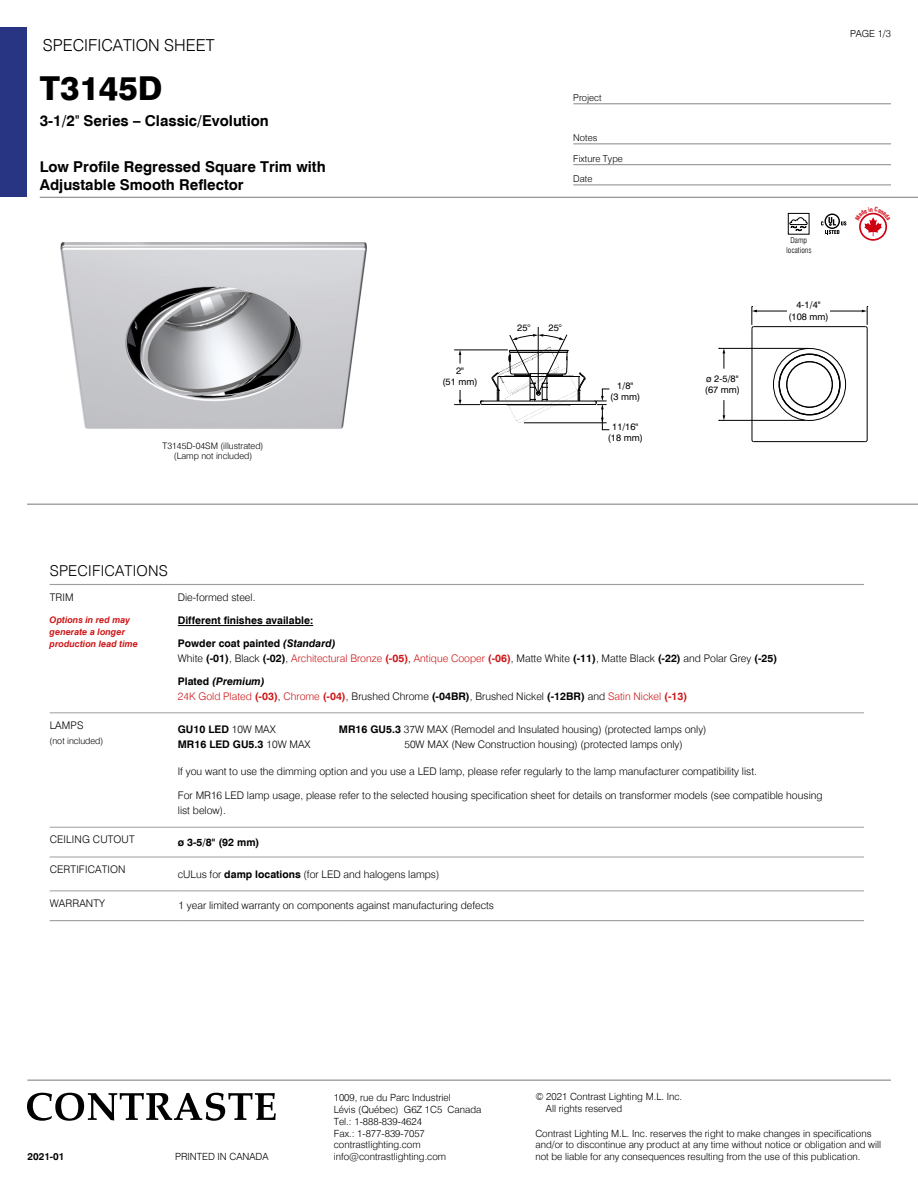
<style>
.page{position:relative;width:918px;height:1188px;background:#fff}
.page>*{position:absolute;margin:0;border:0;box-sizing:border-box;transform-origin:0 0}
.t1{font:800 33px "Swiss 721 BT";color:#000}
.t2{font:300 16.5px "Swiss 721 BT";color:#000}
.t3{font:700 15px/18px "Swiss 721 BT";color:#000}
.t4{font:300 15px "Swiss 721 BT";letter-spacing:.015em;color:#000}
.t5{font:300 10.5px/15px "Swiss 721 BT";color:#000}
.t6{font:700 10.5px/22.5px "Swiss 721 BT";color:#000}
.t7{font:300 9.9px/11.9px "Swiss 721 BT";color:#000}
.t8{font:700 9.9px "Swiss 721 BT";color:#000}
.t9{font:300 9.75px "Swiss 721 BT";color:#000}
.t10{font:300 9.45px/20.2px "Swiss 721 BT";color:#000}
.t11{font:9.3px/11.2px "Swiss 721 BT";color:#000;text-align:center}
.t12{font:300 9px/10.8px "Swiss 721 BT";color:#000;text-align:center}
.t13{font:italic 700 9px/12px "Swiss 721 BT";color:#cd1719}
.t14{font:300 condensed 7.95px/9.4px "Swiss 721 BT";letter-spacing:-.005em;color:#000;text-align:center}
.s1{font-family:"Arial Narrow";font-weight:400}
.s2{font-style:italic}
.s3{font-weight:700}
.s4{color:#cd1719}
.s5{font-weight:700;color:#cd1719}
.s6{font-weight:700;font-style:italic}
.s7{font-weight:300}
</style>
<div class="page">
<div style="left:0;top:27px;width:27px;height:170px;background:#283583"></div>
<hr style="left:40px;top:197px;width:878px;height:1px;background:#878787">
<hr style="left:573px;top:104px;width:318px;height:1px;background:#878787">
<hr style="left:573px;top:144px;width:318px;height:1px;background:#878787">
<hr style="left:573px;top:164px;width:318px;height:1px;background:#878787">
<hr style="left:573px;top:185px;width:318px;height:1px;background:#878787">
<hr style="left:27px;top:1080px;width:864px;height:1px;background:#878787">
<svg style="left:27px;top:1093px;width:249px;height:28px"></svg>
<svg style="left:821px;top:217px;width:25px;height:17px"></svg>
<div style="left:788px;top:213px;width:21px;height:21px;border:1px solid #000"></div>
<svg style="left:789px;top:217px;width:19px;height:15px"></svg>
<hr style="left:27px;top:504px;width:891px;height:1px;background:#878787">
<hr style="left:50px;top:584px;width:128px;height:1px;background:#9d9d9c">
<hr style="left:178px;top:584px;width:161px;height:1px;background:#9d9d9c">
<hr style="left:339px;top:584px;width:525px;height:1px;background:#9d9d9c">
<hr style="left:50px;top:857px;width:128px;height:1px;background:#9d9d9c">
<hr style="left:178px;top:857px;width:161px;height:1px;background:#9d9d9c">
<hr style="left:339px;top:857px;width:525px;height:1px;background:#9d9d9c">
<hr style="left:50px;top:713px;width:128px;height:1px;background:#9d9d9c">
<hr style="left:50px;top:827px;width:128px;height:1px;background:#9d9d9c">
<hr style="left:50px;top:891px;width:128px;height:1px;background:#9d9d9c">
<hr style="left:178px;top:713px;width:161px;height:1px;background:#9d9d9c">
<hr style="left:339px;top:713px;width:525px;height:1px;background:#9d9d9c">
<hr style="left:178px;top:827px;width:161px;height:1px;background:#9d9d9c">
<hr style="left:339px;top:827px;width:525px;height:1px;background:#9d9d9c">
<hr style="left:178px;top:891px;width:161px;height:1px;background:#9d9d9c">
<hr style="left:339px;top:891px;width:525px;height:1px;background:#9d9d9c">
<hr style="left:50px;top:920px;width:128px;height:1px;background:#9d9d9c">
<hr style="left:178px;top:920px;width:161px;height:1px;background:#9d9d9c">
<hr style="left:339px;top:920px;width:525px;height:1px;background:#9d9d9c">
<hr style="left:178px;top:625px;width:135px;height:1px;background:#000">
<hr style="left:719px;top:348px;width:90px;height:1px;background:#000">
<hr style="left:719px;top:420px;width:86px;height:1px;background:#000">
<svg style="left:720px;top:348px;width:5px;height:21px"></svg>
<svg style="left:719px;top:400px;width:6px;height:21px"></svg>
<hr style="left:752px;top:328px;width:1px;height:112px;background:#000">
<hr style="left:754px;top:441px;width:111px;height:1px;background:#000">
<hr style="left:867px;top:328px;width:1px;height:112px;background:#000">
<hr style="left:754px;top:326px;width:111px;height:1px;background:#000">
<div style="left:786px;top:361px;width:47px;height:47px;border:1px solid #000;border-radius:50%"></div>
<div style="left:787px;top:362px;width:45px;height:45px;border:1px solid #000;border-radius:50%"></div>
<div style="left:779px;top:354px;width:61px;height:61px;border:1px solid #000;border-radius:50%"></div>
<div style="left:773px;top:348px;width:73px;height:73px;border:1px solid #000;border-radius:50%"></div>
<hr style="left:756px;top:311px;width:31px;height:1px;background:#000">
<svg style="left:752px;top:306px;width:5px;height:23px"></svg>
<hr style="left:830px;top:311px;width:33px;height:1px;background:#000">
<svg style="left:862px;top:306px;width:6px;height:23px"></svg>
<hr style="left:482px;top:404px;width:113px;height:1px;background:#000">
<hr style="left:482px;top:401px;width:113px;height:1px;background:#000">
<hr style="left:538px;top:327px;width:1px;height:67px;background:#000">
<svg style="left:492px;top:334px;width:93px;height:89px"></svg>
<hr style="left:454px;top:350px;width:54px;height:1px;background:#000">
<svg style="left:459px;top:350px;width:2px;height:14px"></svg>
<svg style="left:454px;top:390px;width:29px;height:15px"></svg>
<hr style="left:524px;top:423px;width:83px;height:1px;background:#000">
<svg style="left:595px;top:388px;width:15px;height:42px"></svg>
<img style="left:60px;top:242px;width:307px;height:187px">
<svg style="left:859px;top:212px;width:29px;height:29px"></svg>
<h2 class="t2" style="left:43px;top:35px;width:173px">SPECIFICATION SHEET</h2>
<h1 class="t1" style="left:40px;top:68px;width:124px">T3145D</h1>
<h3 class="t3" style="left:40px;top:112px;width:231px">3-1/2<span class="s1">"</span> Series – Classic/Evolution</h3>
<h3 class="t3" style="left:40px;top:157px;width:287px">Low Profile Regressed Square Trim with<br>Adjustable Smooth Reflector</h3>
<p class="t12" style="left:163px;top:440px;width:102px">T3145D-04SM (illustrated) (Lamp not included)</p>
<p class="t10" style="left:573px;top:87px;width:30px">Project</p>
<p class="t10" style="left:573px;top:127px;width:26px">Notes</p>
<p class="t10" style="left:573px;top:148px;width:51px">Fixture Type<br>Date</p>
<p class="t11" style="left:442px;top:365px;width:37px">2"<br>(51 mm)</p>
<p class="t11" style="left:517px;top:322px;width:15px">25°</p>
<p class="t11" style="left:549px;top:322px;width:15px">25°</p>
<p class="t11" style="left:610px;top:379px;width:32px">1/8"<br>(3 mm)</p>
<p class="t11" style="left:608px;top:421px;width:37px">11/16" (18 mm)</p>
<p class="t9" style="left:850px;top:28px;width:42px">PAGE 1/3</p>
<p class="t11" style="left:705px;top:373px;width:37px;text-align:left">ø 2-5/8" (67 mm)</p>
<p class="t14" style="left:786px;top:236px;width:27px">Damp locations</p>
<p class="t11" style="left:788px;top:299px;width:42px">4-1/4" (108 mm)</p>
<h3 class="t4" style="left:50px;top:561px;width:120px">SPECIFICATIONS</h3>
<p class="t5" style="left:50px;top:589px;width:25px">TRIM</p>
<p class="t5" style="left:178px;top:589px;width:79px">Die-formed steel.</p>
<p class="t6" style="left:178px;top:609px;width:159px">Different finishes available:<br>Powder coat painted <span class="s2">(Standard)</span></p>
<p class="t5" style="left:178px;top:650px;width:601px">White <span class="s3">(-01)</span>, Black <span class="s3">(-02)</span>, <span class="s4">Architectural Bronze</span> <span class="s5">(-05)</span>, <span class="s4">Antique Cooper</span> <span class="s5">(-06)</span>, Matte White <span class="s3">(-11)</span>, Matte Black <span class="s3">(-22)</span> and Polar Grey <span class="s3">(-25)</span></p>
<p class="t5" style="left:178px;top:674px;width:511px"><span class="s3">Plated</span> <span class="s6">(Premium)<br></span><span class="s4">24K Gold Plated</span> <span class="s5">(-03)</span>, <span class="s4">Chrome</span> <span class="s5">(-04)</span>, Brushed Chrome <span class="s3">(-04BR)</span>, Brushed Nickel <span class="s3">(-12BR)</span> and <span class="s4">Satin Nickel</span> <span class="s5">(-13)</span></p>
<p class="t5" style="left:50px;top:718px;width:35px">LAMPS</p>
<p class="t12" style="left:50px;top:735px;width:55px">(not included)</p>
<p class="t13" style="left:50px;top:614px;width:90px">Options in red may generate a longer production lead time</p>
<p class="t6" style="left:178px;top:722px;width:134px;line-height:15px">GU10 LED <span class="s7">10W MAX<br></span>MR16 LED GU5.3 <span class="s7">10W MAX</span></p>
<p class="t5" style="left:404px;top:722px;width:304px;text-indent:-66px"><span class="s3">MR16 GU5.3</span> 37W MAX (Remodel and Insulated housing) (protected lamps only)<br>50W MAX (New Construction housing) (protected lamps only)</p>
<p class="t5" style="left:178px;top:764px;width:581px">If you want to use the dimming option and you use a LED lamp, please refer regularly to the lamp manufacturer compatibility list.</p>
<p class="t5" style="left:178px;top:787px;width:646px">For MR16 LED lamp usage, please refer to the selected housing specification sheet for details on transformer models (see compatible housing list below).</p>
<p class="t5" style="left:50px;top:832px;width:86px">CEILING CUTOUT</p>
<p class="t6" style="left:178px;top:831px;width:83px">ø 3-5/8" (92 mm)</p>
<p class="t5" style="left:50px;top:862px;width:77px">CERTIFICATION</p>
<p class="t5" style="left:178px;top:866px;width:263px">cULus for <span class="s3">damp locations</span> (for LED and halogens lamps)</p>
<p class="t5" style="left:50px;top:896px;width:57px">WARRANTY</p>
<p class="t5" style="left:179px;top:898px;width:317px">1 year limited warranty on components against manufacturing defects</p>
<p class="t7" style="left:334px;top:1091px;width:149px">1009, rue du Parc Industriel<br>Lévis (Québec) G6Z 1C5 Canada<br>Tel.: 1-888-839-4624<br>Fax.: 1-877-839-7057 contrastlighting.com</p>
<p class="t8" style="left:28px;top:1151px;width:38px">2021-01</p>
<p class="t7" style="left:175px;top:1151px;width:95px">PRINTED IN CANADA</p>
<p class="t7" style="left:334px;top:1151px;width:114px">info@contrastlighting.com</p>
<p class="t7" style="left:546px;top:1090px;width:138px;text-indent:-11px">© 2021 Contrast Lighting M.L. Inc.<br>All rights reserved</p>
<p class="t7" style="left:535px;top:1127px;width:347px">Contrast Lighting M.L. Inc. reserves the right to make changes in specifications and/or to discontinue any product at any time without notice or obligation and will not be liable for any consequences resulting from the use of this publication.</p>
</div>
